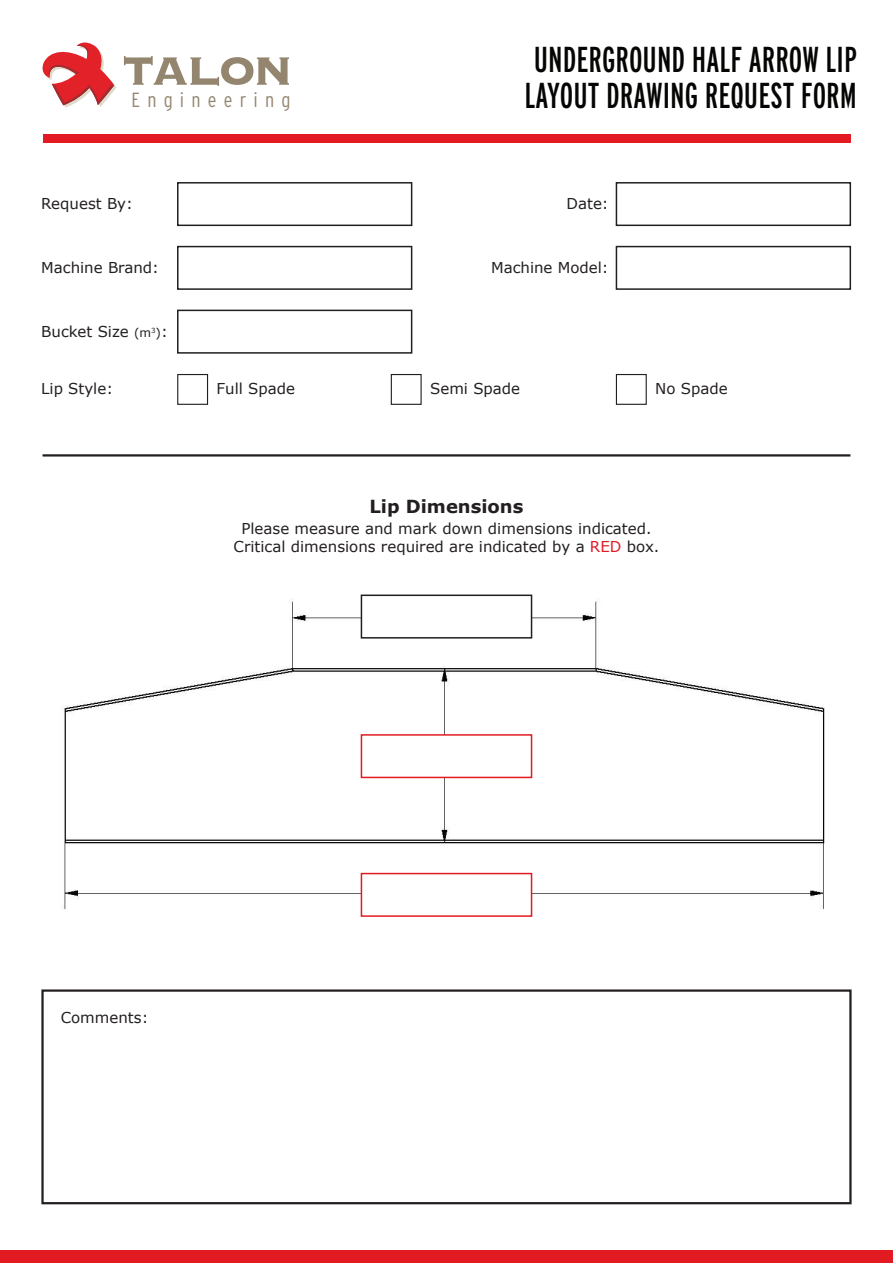
<style>
.page{position:relative;width:893px;height:1263px;background:#fff}
.page>*{position:absolute;margin:0;border:0;box-sizing:border-box;transform-origin:0 0}
.t1{font:36px/36px "Interstate Regular Comp";color:#050504}
.t2{font:300 condensed 20.55px "Interstate";letter-spacing:.35em;color:#93856e}
.t3{font:700 18px "Verdana";color:#231f20}
.t4{font:15px/18px "Verdana";color:#231f20;text-align:center}
.s1{font-size:12px}
.s2{color:#e21a21}
</style>
<div class="page">
<img style="left:62px;top:594px;width:763px;height:323px">
<svg style="left:42px;top:42px;width:74px;height:66px"></svg>
<svg style="left:124px;top:56px;width:165px;height:30px"></svg>
<div style="left:43px;top:135px;width:807px;height:8px;background:#e21a21"></div>
<div style="left:0;top:1250px;width:893px;height:13px;background:#e21a21"></div>
<hr style="left:43px;top:454px;width:807px;height:2px;background:#231f20">
<div style="left:177px;top:182px;width:235px;height:44px;border:2px solid #231f20"></div>
<div style="left:361px;top:594px;width:171px;height:44px;background:#fff;border:2px solid #231f20"></div>
<div style="left:361px;top:734px;width:171px;height:44px;background:#fff;border:2px solid #e21a21"></div>
<div style="left:361px;top:873px;width:171px;height:44px;background:#fff;border:2px solid #e21a21"></div>
<div style="left:177px;top:246px;width:235px;height:44px;border:2px solid #231f20"></div>
<div style="left:177px;top:310px;width:235px;height:44px;border:2px solid #231f20"></div>
<div style="left:177px;top:374px;width:31px;height:31px;border:1px solid #231f20"></div>
<div style="left:616px;top:374px;width:31px;height:31px;border:1px solid #231f20"></div>
<div style="left:391px;top:374px;width:31px;height:31px;border:1px solid #231f20"></div>
<div style="left:616px;top:246px;width:235px;height:44px;border:2px solid #231f20"></div>
<div style="left:616px;top:182px;width:235px;height:44px;border:2px solid #231f20"></div>
<div style="left:41px;top:989px;width:811px;height:215px;border:2px solid #231f20"></div>
<h2 class="t2" style="left:132px;top:88px;width:160px">Engineering</h2>
<p class="t4" style="left:41px;top:194px;width:93px">Request By:</p>
<p class="t4" style="left:41px;top:258px;width:119px">Machine Brand:</p>
<p class="t4" style="left:41px;top:322px;width:128px">Bucket Size <span class="s1">(m</span><sup>3</sup><span class="s1">)</span>:</p>
<h1 class="t1" style="left:524px;top:42px;width:334px">UNDERGROUND HALF ARROW LIP<br>LAYOUT DRAWING REQUEST FORM</h1>
<p class="t4" style="left:566px;top:194px;width:44px">Date:</p>
<p class="t4" style="left:491px;top:258px;width:119px">Machine Model:</p>
<p class="t4" style="left:41px;top:380px;width:73px">Lip Style:</p>
<p class="t4" style="left:217px;top:380px;width:80px">Full Spade</p>
<p class="t4" style="left:430px;top:380px;width:92px">Semi Spade</p>
<p class="t4" style="left:655px;top:380px;width:74px">No Spade</p>
<p class="t3" style="left:369px;top:494px;width:155px">Lip Dimensions</p>
<p class="t4" style="left:234px;top:520px;width:427px">Please measure and mark down dimensions indicated.<br>Critical dimensions required are indicated by a <span class="s2">RED</span> box.</p>
<p class="t4" style="left:61px;top:1009px;width:89px">Comments:</p>
</div>
